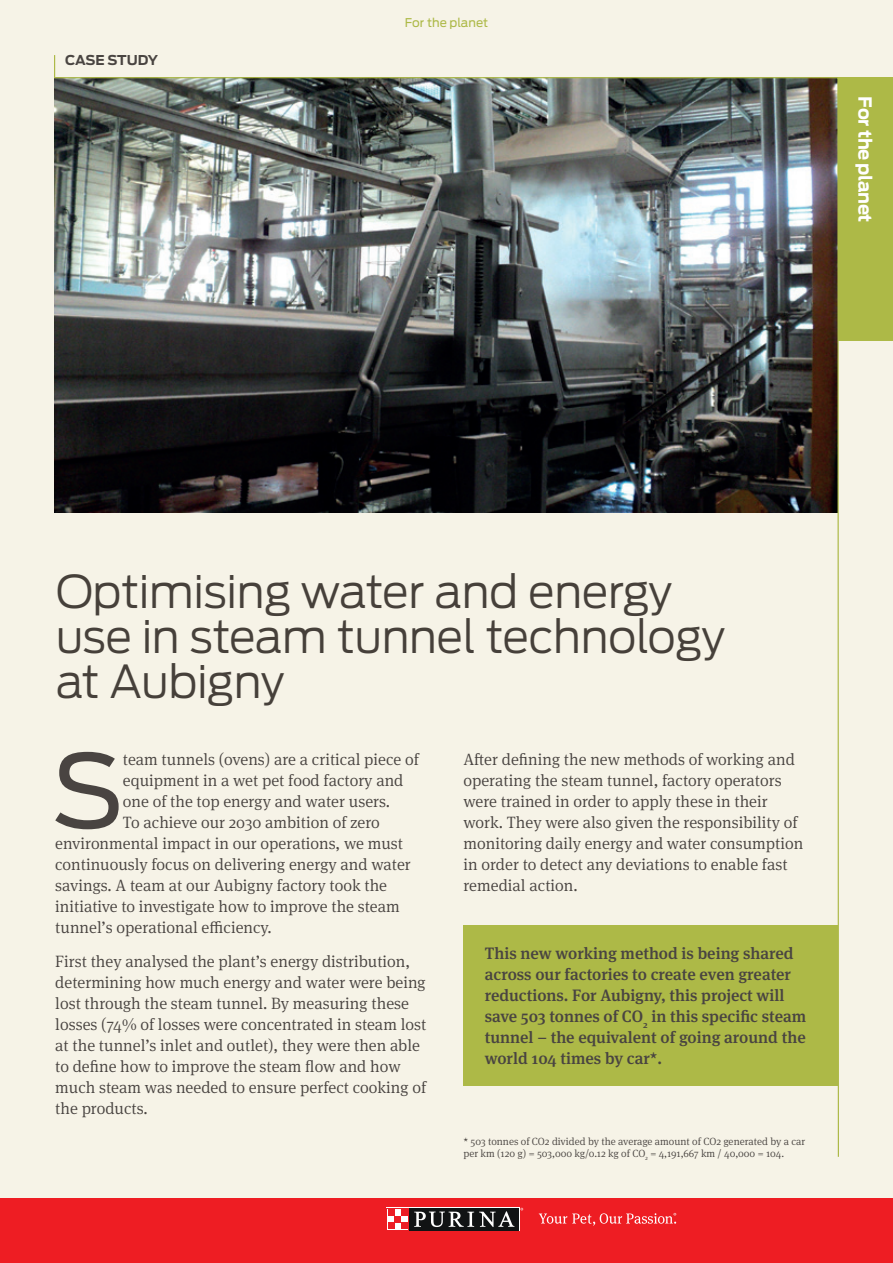
<style>
.page{position:relative;width:893px;height:1263px;background:#fff}
.page>*{position:absolute;margin:0;border:0;box-sizing:border-box;transform-origin:0 0}
.t1{font:101.55px "Antenna";color:#494441}
.t2{font:300 45px/45px "Antenna";letter-spacing:-.01em;color:#494441}
.t3{font:700 18px "Antenna";letter-spacing:-.02em;color:#fff}
.t4{font:300 16.5px/21px "Meta Serif Pro";color:#494441}
.t5{font:500 16.5px/21px "Meta Serif Pro";color:#494441}
.t6{font:700 13.5px "Antenna";letter-spacing:-.02em;color:#494441}
.t7{font:12px "Antenna";color:#adb947}
.t8{font:300 10.5px/12px "Meta Serif Pro";color:#494441}
</style>
<div class="page">
<div style="left:0;top:0;width:893px;height:1208px;background:#f6f3e7"></div>
<div style="left:838px;top:77px;width:55px;height:263px;background:#adb947"></div>
<div style="left:0;top:1199px;width:893px;height:64px;background:#ee1d23"></div>
<div style="left:386px;top:1207px;width:133px;height:24px;background:#111314"></div>
<svg style="left:414px;top:1211px;width:100px;height:16px"></svg>
<div style="left:386px;top:1208px;width:23px;height:22px;background:#ec1d25"></div>
<div style="left:387px;top:1209px;width:21px;height:21px;background:#fff"></div>
<div style="left:388px;top:1222px;width:6px;height:7px;background:#ec1d25"></div>
<div style="left:401px;top:1222px;width:6px;height:7px;background:#ec1d25"></div>
<div style="left:394px;top:1216px;width:7px;height:6px;background:#ec1d25"></div>
<div style="left:388px;top:1209px;width:6px;height:7px;background:#ec1d25"></div>
<div style="left:401px;top:1209px;width:6px;height:7px;background:#ec1d25"></div>
<svg style="left:539px;top:1213px;width:137px;height:12px"></svg>
<img style="left:54px;top:55px;width:786px;height:1102px">
<p class="t6" style="left:65px;top:51px;width:94px">CASE STUDY</p>
<p class="t7" style="left:405px;top:14px;width:85px">For the planet</p>
<p class="t3" style="left:877px;top:96px;width:128px;rotate:90deg">For the planet</p>
<h2 class="t2" style="left:55px;top:568px;width:671px">Optimising water and energy use in steam tunnel technology at Aubigny</h2>
<h1 class="t1" style="left:52px;top:723px;width:74px">S</h1>
<p class="t4" style="left:123px;top:748px;width:297px">team tunnels (ovens) are a critical piece of</p>
<p class="t4" style="left:123px;top:769px;width:282px">equipment in a wet pet food factory and</p>
<p class="t4" style="left:123px;top:790px;width:269px">one of the top energy and water users.</p>
<p class="t4" style="left:123px;top:811px;width:258px">To achieve our 2030 ambition of zero</p>
<p class="t4" style="left:55px;top:832px;width:349px">environmental impact in our operations, we must</p>
<p class="t4" style="left:55px;top:853px;width:357px">continuously focus on delivering energy and water</p>
<p class="t4" style="left:55px;top:874px;width:333px">savings. A team at our Aubigny factory took the</p>
<p class="t4" style="left:55px;top:895px;width:346px">initiative to investigate how to improve the steam</p>
<p class="t4" style="left:55px;top:916px;width:218px">tunnel’s operational efficiency.</p>
<p class="t4" style="left:55px;top:950px;width:373px">First they analysed the plant’s energy distribution, determining how much energy and water were being lost through the steam tunnel. By measuring these losses (74% of losses were concentrated in steam lost at the tunnel’s inlet and outlet), they were then able to define how to improve the steam flow and how much steam was needed to ensure perfect cooking of the products.</p>
<p class="t4" style="left:463px;top:748px;width:341px">After defining the new methods of working and operating the steam tunnel, factory operators were trained in order to apply these in their work. They were also given the responsibility of monitoring daily energy and water consumption in order to detect any deviations to enable fast remedial action.</p>
<p class="t5" style="left:485px;top:942px;width:323px">This new working method is being shared across our factories to create even greater reductions. For Aubigny, this project will save 503 tonnes of CO<sub>2</sub> in this specific steam tunnel – the equivalent of going around the world 104 times by car*.</p>
<p class="t8" style="left:463px;top:1134px;width:343px">* 503 tonnes of CO2 divided by the average amount of CO2 generated by a car per km (120 g) = 503,000 kg/0.12 kg of CO<sub>2</sub> = 4,191,667 km / 40,000 = 104.</p>
</div>
